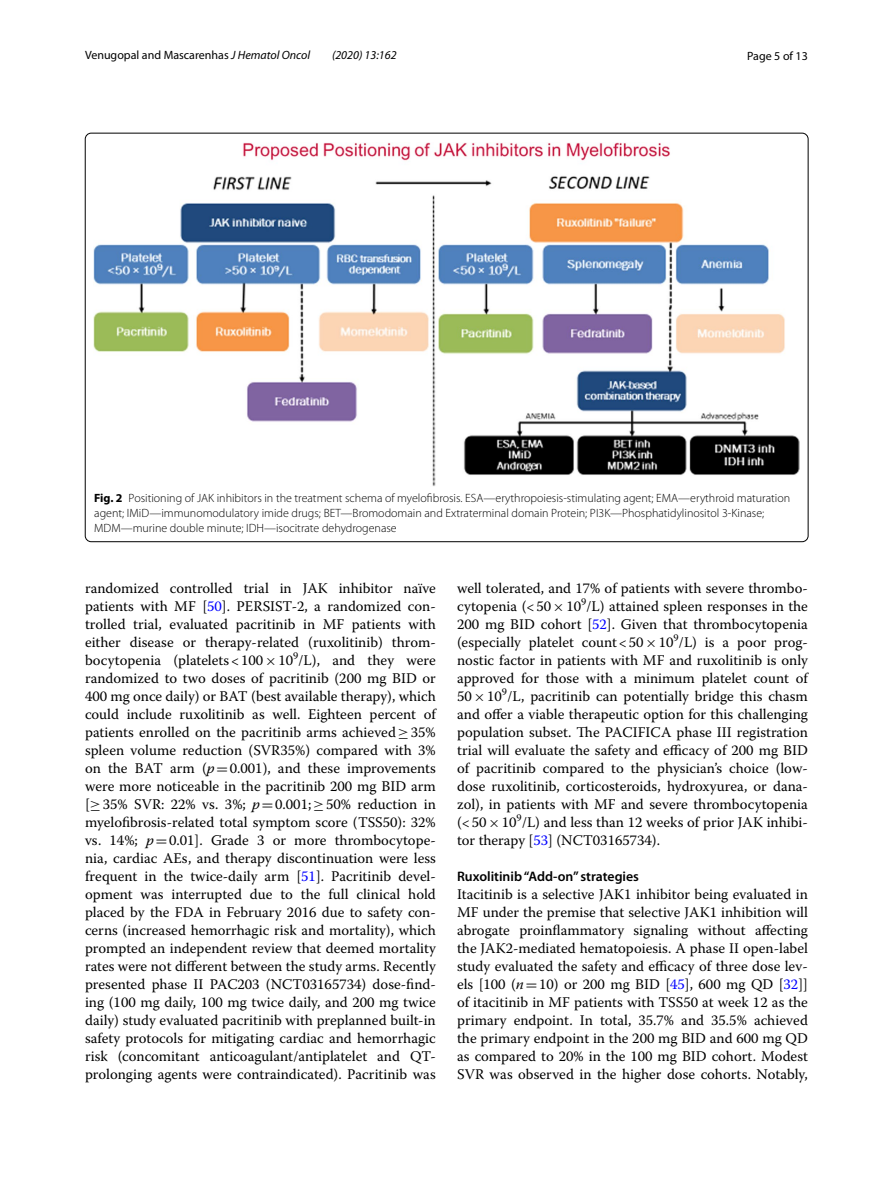
<style>
.page{position:relative;width:893px;height:1187px;background:#fff}
.page>*{position:absolute;margin:0;border:0;box-sizing:border-box;transform-origin:0 0}
.t1{font:14.7px/18px "Warnock Pro";color:#000;text-align:justify}
.t2{font:600 13.8px "Myriad Pro";color:#000}
.t3{font:300 12px/15px "Myriad Pro";color:#000}
.t4{font:12px "Myriad Pro";color:#000}
.t5{font:italic 12px "Myriad Pro";color:#000}
.s1{font-style:italic}
.s2{font-weight:700}
.s3{color:#00f}
.s4{font-family:"MTSY"}
</style>
<div class="page">
<img style="left:94px;top:142px;width:706px;height:344px">
<p class="t4" style="left:85px;top:48px;width:227px">Venugopal and Mascarenhas <span class="s1">J Hematol Oncol</span></p>
<p class="t5" style="left:332px;top:48px;width:66px">(2020) 13:162</p>
<p class="t4" style="left:747px;top:48px;width:62px">Page 5 of 13</p>
<p class="t3" style="left:94px;top:490px;width:697px"><span class="s2">Fig. 2</span> Positioning of JAK inhibitors in the treatment schema of myelofibrosis. ESA—erythropoiesis-stimulating agent; EMA—erythroid maturation agent; IMiD—immunomodulatory imide drugs; BET—Bromodomain and Extraterminal domain Protein; PI3K—Phosphatidylinositol 3-Kinase;<br>MDM—murine double minute; IDH—isocitrate dehydrogenase</p>
<p class="t1" style="left:85px;top:579px;width:352px">randomized controlled trial in JAK inhibitor naïve patients with MF [<span class="s3">50</span>]. PERSIST-2, a randomized con&shy;trolled trial, evaluated pacritinib in MF patients with either disease or therapy-related (ruxolitinib) throm&shy;bocytopenia (platelets&lt;100<span class="s4">×</span>10<sup>9</sup>/L), and they were randomized to two doses of pacritinib (200 mg BID or 400 mg once daily) or BAT (best available therapy), which could include ruxolitinib as well. Eighteen percent of patients enrolled on the pacritinib arms achieved<span class="s4">≥</span>35% spleen volume reduction (SVR35%) compared with 3% on the BAT arm (<span class="s1">p</span><span class="s4">=</span>0.001), and these improvements were more noticeable in the pacritinib 200 mg BID arm [<span class="s4">≥</span>35% SVR: 22% vs. 3%; <span class="s1">p</span><span class="s4">=</span>0.001;<span class="s4">≥</span>50% reduction in myelofibrosis-related total symptom score (TSS50): 32% vs. 14%; <span class="s1">p</span><span class="s4">=</span>0.01]. Grade 3 or more thrombocytope&shy;nia, cardiac AEs, and therapy discontinuation were less frequent in the twice-daily arm [<span class="s3">51</span>]. Pacritinib devel&shy;opment was interrupted due to the full clinical hold placed by the FDA in February 2016 due to safety con&shy;cerns (increased hemorrhagic risk and mortality), which prompted an independent review that deemed mortality rates were not different between the study arms. Recently presented phase II PAC203 (NCT03165734) dose-find&shy;ing (100 mg daily, 100 mg twice daily, and 200 mg twice daily) study evaluated pacritinib with preplanned built-in safety protocols for mitigating cardiac and hemorrhagic risk (concomitant anticoagulant/antiplatelet and QT&shy;prolonging agents were contraindicated). Pacritinib was</p>
<p class="t1" style="left:457px;top:579px;width:352px">well tolerated, and 17% of patients with severe thrombo&shy;cytopenia (&lt;50<span class="s4">×</span>10<sup>9</sup>/L) attained spleen responses in the 200 mg BID cohort [<span class="s3">52</span>]. Given that thrombocytopenia (especially platelet count&lt;50<span class="s4">×</span>10<sup>9</sup>/L) is a poor prog&shy;nostic factor in patients with MF and ruxolitinib is only approved for those with a minimum platelet count of 50<span class="s4">×</span>10<sup>9</sup>/L, pacritinib can potentially bridge this chasm and offer a viable therapeutic option for this challenging population subset. The PACIFICA phase III registration trial will evaluate the safety and efficacy of 200 mg BID of pacritinib compared to the physician’s choice (low&shy;dose ruxolitinib, corticosteroids, hydroxyurea, or dana&shy;zol), in patients with MF and severe thrombocytopenia (&lt;50<span class="s4">×</span>10<sup>9</sup>/L) and less than 12 weeks of prior JAK inhibi&shy;tor therapy [<span class="s3">53</span>] (NCT03165734).</p>
<p class="t2" style="left:457px;top:867px;width:183px">Ruxolitinib “Add‑on” strategies</p>
<p class="t1" style="left:457px;top:885px;width:352px">Itacitinib is a selective JAK1 inhibitor being evaluated in MF under the premise that selective JAK1 inhibition will abrogate proinflammatory signaling without affecting the JAK2-mediated hematopoiesis. A phase II open-label study evaluated the safety and efficacy of three dose lev&shy;els [100 (<span class="s1">n</span><span class="s4">=</span>10) or 200 mg BID [<span class="s3">45</span>], 600 mg QD [<span class="s3">32</span>]] of itacitinib in MF patients with TSS50 at week 12 as the primary endpoint. In total, 35.7% and 35.5% achieved the primary endpoint in the 200 mg BID and 600 mg QD as compared to 20% in the 100 mg BID cohort. Modest SVR was observed in the higher dose cohorts. Notably,</p>
</div>
